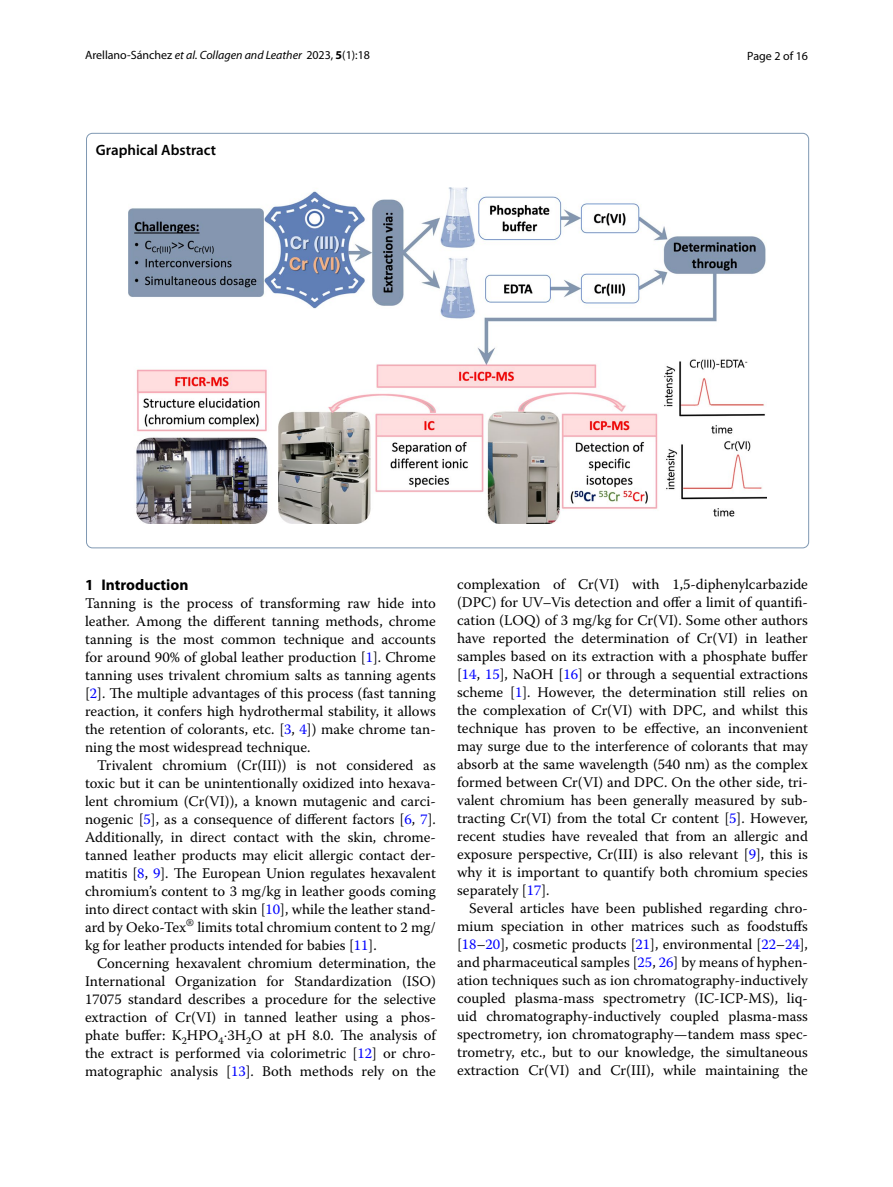
<style>
.page{position:relative;width:893px;height:1187px;background:#fff}
.page>*{position:absolute;margin:0;border:0;box-sizing:border-box;transform-origin:0 0}
.t1{font:700 15.45px "Myriad Pro";color:#000}
.t2{font:600 15px "Myriad Pro";color:#000}
.t3{font:14.7px/18px "Warnock Pro";color:#000;text-align:justify}
.t4{font:12px "Myriad Pro";color:#000}
.s1{font-style:italic}
.s2{font-weight:700}
.s3{color:#00f}
.s4{font-family:"STIX"}
</style>
<div class="page">
<img style="left:129px;top:188px;width:637px;height:335px">
<p class="t4" style="left:85px;top:48px;width:286px">Arellano‑Sánchez <span class="s1">et al. Collagen and Leather</span> 2023, <span class="s2">5</span>(1):18</p>
<p class="t4" style="left:747px;top:48px;width:62px">Page 2 of 16</p>
<p class="t2" style="left:96px;top:141px;width:122px">Graphical Abstract</p>
<p class="t1" style="left:85px;top:574px;width:105px">1 Introduction</p>
<p class="t3" style="left:85px;top:593px;width:352px">Tanning is the process of transforming raw hide into leather. Among the different tanning methods, chrome tanning is the most common technique and accounts for around 90% of global leather production [<span class="s3">1</span>]. Chrome tanning uses trivalent chromium salts as tanning agents [<span class="s3">2</span>]. The multiple advantages of this process (fast tanning reaction, it confers high hydrothermal stability, it allows the retention of colorants, etc. [<span class="s3">3</span>, <span class="s3">4</span>]) make chrome tan&shy;ning the most widespread technique.</p>
<p class="t3" style="left:85px;top:755px;width:352px;text-indent:12px">Trivalent chromium (Cr(III)) is not considered as toxic but it can be unintentionally oxidized into hexava&shy;lent chromium (Cr(VI)), a known mutagenic and carci&shy;nogenic [<span class="s3">5</span>], as a consequence of different factors [<span class="s3">6</span>, <span class="s3">7</span>].<br>Additionally, in direct contact with the skin, chrome&shy;tanned leather products may elicit allergic contact der&shy;matitis [<span class="s3">8</span>, <span class="s3">9</span>]. The European Union regulates hexavalent chromium’s content to 3 mg/kg in leather goods coming into direct contact with skin [<span class="s3">10</span>], while the leather stand&shy;ard by Oeko-Tex<sup>®</sup> limits total chromium content to 2 mg/ kg for leather products intended for babies [<span class="s3">11</span>].</p>
<p class="t3" style="left:85px;top:953px;width:352px;text-indent:12px">Concerning hexavalent chromium determination, the International Organization for Standardization (ISO)<br>17075 standard describes a procedure for the selective extraction of Cr(VI) in tanned leather using a phos&shy;phate buffer: K<sub>2</sub>HPO<sub>4</sub><span class="s4">·</span>3H<sub>2</sub>O at pH 8.0. The analysis of the extract is performed via colorimetric [<span class="s3">12</span>] or chro&shy;matographic analysis [<span class="s3">13</span>]. Both methods rely on the</p>
<p class="t3" style="left:457px;top:575px;width:352px">complexation of Cr(VI) with 1,5-diphenylcarbazide (DPC) for UV–Vis detection and offer a limit of quantifi&shy;cation (LOQ) of 3 mg/kg for Cr(VI). Some other authors have reported the determination of Cr(VI) in leather samples based on its extraction with a phosphate buffer [<span class="s3">14</span>, <span class="s3">15</span>], NaOH [<span class="s3">16</span>] or through a sequential extractions scheme [<span class="s3">1</span>]. However, the determination still relies on the complexation of Cr(VI) with DPC, and whilst this technique has proven to be effective, an inconvenient may surge due to the interference of colorants that may absorb at the same wavelength (540 nm) as the complex formed between Cr(VI) and DPC. On the other side, tri&shy;valent chromium has been generally measured by sub&shy;tracting Cr(VI) from the total Cr content [<span class="s3">5</span>]. However, recent studies have revealed that from an allergic and exposure perspective, Cr(III) is also relevant [<span class="s3">9</span>], this is why it is important to quantify both chromium species separately [<span class="s3">17</span>].</p>
<p class="t3" style="left:457px;top:899px;width:352px;text-indent:12px">Several articles have been published regarding chro&shy;mium speciation in other matrices such as foodstuffs [<span class="s3">18</span>–<span class="s3">20</span>], cosmetic products [<span class="s3">21</span>], environmental [<span class="s3">22</span>–<span class="s3">24</span>], and pharmaceutical samples [<span class="s3">25</span>, <span class="s3">26</span>] by means of hyphen&shy;ation techniques such as ion chromatography-inductively coupled plasma-mass spectrometry (IC-ICP-MS), liq&shy;uid chromatography-inductively coupled plasma-mass spectrometry, ion chromatography—tandem mass spec&shy;trometry, etc., but to our knowledge, the simultaneous extraction Cr(VI) and Cr(III), while maintaining the</p>
</div>
